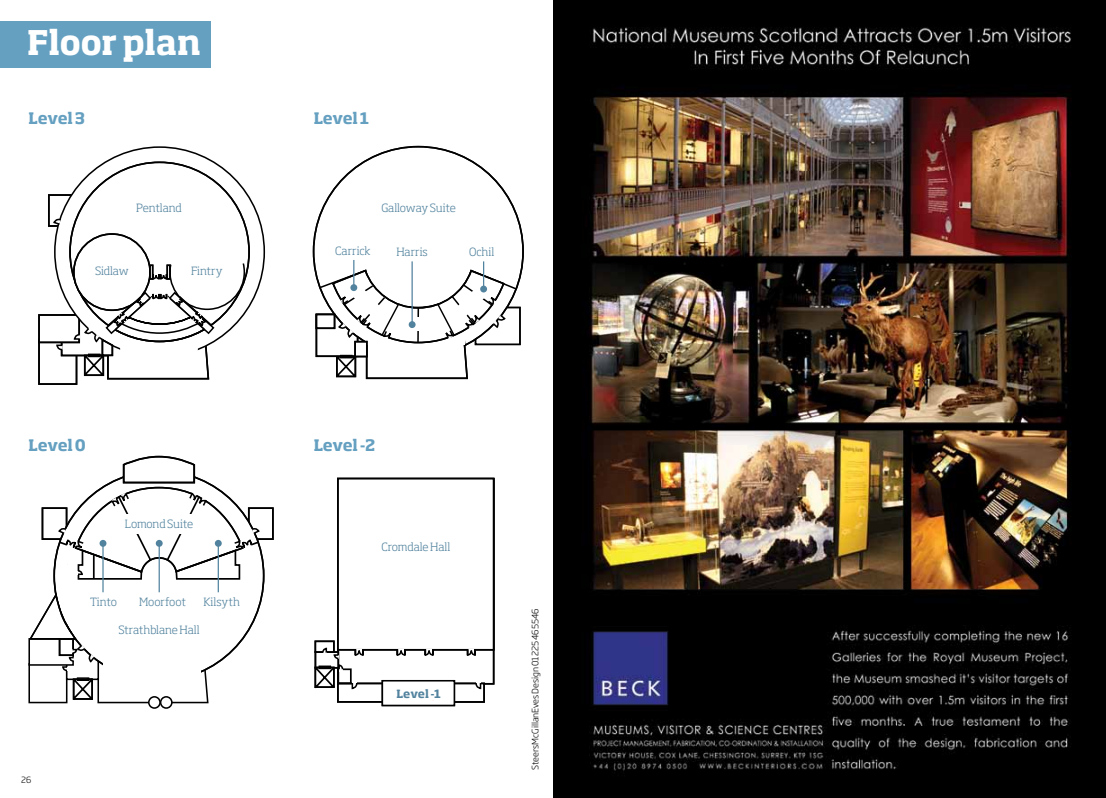
<style>
.page{position:relative;width:1106px;height:798px;background:#fff}
.page>*{position:absolute;margin:0;border:0;box-sizing:border-box;transform-origin:0 0}
.t1{font:700 33.5px "Soho Pro";letter-spacing:-.015em;color:#fff}
.t2{font:700 15.62px "Soho Pro";letter-spacing:-.02em;color:#65a0c1}
.t3{font:300 11.25px "Soho Pro";letter-spacing:-.005em;color:#52839e}
.t4{font:700 11.25px "Soho Pro";letter-spacing:-.01em;color:#52839e}
.t5{font:300 8.75px "Soho Gothic Std";letter-spacing:-.01em;color:#000}
.t6{font:300 8.5px "Soho Gothic Std";color:#000}
</style>
<div class="page">
<div style="left:0;top:21px;width:210px;height:46px;background:#65a0c1"></div>
<div style="left:48px;top:194px;width:26px;height:33px;border:2px solid #000"></div>
<div style="left:38px;top:339px;width:39px;height:46px;border:2px solid #000"></div>
<div style="left:61px;top:314px;width:48px;height:42px;border:2px solid #000"></div>
<div style="left:38px;top:314px;width:42px;height:29px;background:#fff"></div>
<div style="left:38px;top:314px;width:42px;height:29px;border:2px solid #000"></div>
<div style="left:55px;top:147px;width:209px;height:209px;background:#fff;border-radius:50%"></div>
<svg style="left:53px;top:218px;width:9px;height:7px"></svg>
<svg style="left:55px;top:343px;width:9px;height:8px"></svg>
<svg style="left:73px;top:260px;width:173px;height:120px"></svg>
<div style="left:42px;top:507px;width:25px;height:32px;border:2px solid #000"></div>
<div style="left:248px;top:507px;width:26px;height:32px;border:2px solid #000"></div>
<svg style="left:28px;top:595px;width:181px;height:108px"></svg>
<div style="left:161px;top:696px;width:11px;height:11px;background:#fff;border-radius:50%"></div>
<div style="left:160px;top:695px;width:13px;height:13px;border:2px solid #000;border-radius:50%"></div>
<div style="left:149px;top:696px;width:11px;height:11px;background:#fff;border-radius:50%"></div>
<div style="left:148px;top:695px;width:13px;height:13px;border:2px solid #000;border-radius:50%"></div>
<svg style="left:58px;top:455px;width:202px;height:125px"></svg>
<div style="left:337px;top:682px;width:64px;height:20px;border:2px solid #000"></div>
<div style="left:420px;top:682px;width:65px;height:20px;border:2px solid #000"></div>
<div style="left:337px;top:477px;width:157px;height:173px;border:2px solid #000"></div>
<svg style="left:474px;top:681px;width:8px;height:8px"></svg>
<div style="left:381px;top:679px;width:74px;height:27px;background:#fff;border:2px solid #000"></div>
<svg style="left:396px;top:647px;width:10px;height:9px"></svg>
<svg style="left:424px;top:647px;width:10px;height:9px"></svg>
<svg style="left:466px;top:647px;width:11px;height:9px"></svg>
<svg style="left:314px;top:635px;width:50px;height:55px"></svg>
<div style="left:120px;top:514px;width:77px;height:20px;background:#fff"></div>
<svg style="left:313px;top:147px;width:210px;height:233px"></svg>
<div style="left:480px;top:285px;width:7px;height:7px;background:#52839e;border-radius:50%"></div>
<hr style="left:102px;top:543px;width:2px;height:49px;background:#52839e">
<div style="left:100px;top:539px;width:6px;height:7px;background:#52839e;border-radius:50%"></div>
<hr style="left:159px;top:543px;width:1px;height:49px;background:#52839e">
<div style="left:156px;top:539px;width:7px;height:7px;background:#52839e;border-radius:50%"></div>
<hr style="left:218px;top:543px;width:1px;height:49px;background:#52839e">
<div style="left:215px;top:539px;width:7px;height:7px;background:#52839e;border-radius:50%"></div>
<img style="left:553px;top:0;width:549px;height:797px">
<h1 class="t1" style="left:27px;top:18px;width:175px">Floor plan</h1>
<h2 class="t2" style="left:29px;top:107px;width:58px">Level 3</h2>
<h2 class="t2" style="left:314px;top:107px;width:57px">Level 1</h2>
<p class="t3" style="left:136px;top:199px;width:47px">Pentland</p>
<p class="t3" style="left:381px;top:199px;width:76px">Galloway Suite</p>
<p class="t3" style="left:95px;top:262px;width:35px">Sidlaw</p>
<p class="t3" style="left:191px;top:262px;width:33px">Fintry</p>
<p class="t3" style="left:335px;top:242px;width:37px">Carrick</p>
<p class="t3" style="left:396px;top:243px;width:33px">Harris</p>
<p class="t3" style="left:469px;top:243px;width:27px">Ochil</p>
<h2 class="t2" style="left:29px;top:433px;width:59px">Level 0</h2>
<h2 class="t2" style="left:314px;top:433px;width:63px">Level -2</h2>
<p class="t6" style="left:21px;top:774px;width:12px">26</p>
<p class="t3" style="left:125px;top:515px;width:70px">Lomond Suite</p>
<p class="t3" style="left:90px;top:593px;width:28px">Tinto</p>
<p class="t3" style="left:139px;top:593px;width:48px">Moorfoot</p>
<p class="t3" style="left:203px;top:593px;width:38px">Kilsyth</p>
<p class="t3" style="left:118px;top:620px;width:83px">Strathblane Hall</p>
<p class="t3" style="left:381px;top:538px;width:70px">Cromdale Hall</p>
<p class="t4" style="left:396px;top:685px;width:46px">Level -1</p>
<p class="t5" style="left:530px;top:769px;width:163px;rotate:-90deg">SteersMcGillanEves Design 01225 465546</p>
</div>
